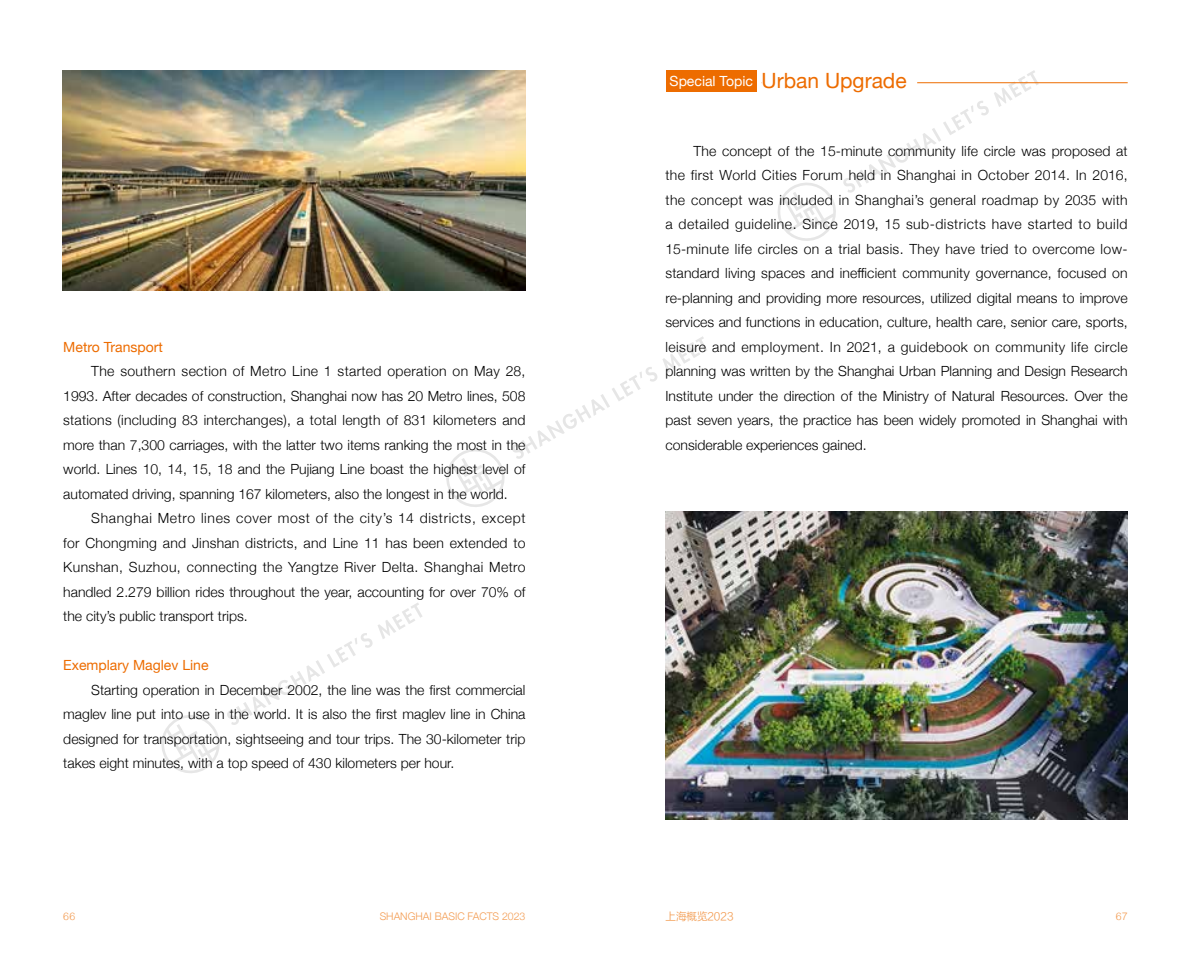
<style>
.page{position:relative;width:1191px;height:953px;background:#fff}
.page>*{position:absolute;margin:0;border:0;box-sizing:border-box;transform-origin:0 0}
.t1{font:300 14px/24.5px "Helvetica Neue";color:#000;text-align:justify}
.t2{font:14px "Helvetica Neue";color:#ed6c00}
.t3{font:14px "Helvetica Neue";color:#fff}
.t4{font:300 10.5px "Helvetica Neue";color:#f39b50}
.t5{font:10.5px "FZLTXIHK GBK1 0";color:#f39b50}
.t6{font:300 10.5px "Helvetica";color:#f39b50}
.s1{font-size:21px;color:#ed6c00}
</style>
<div class="page">
<svg style="left:777px;top:70px;width:262px;height:171px"></svg>
<svg style="left:161px;top:603px;width:261px;height:170px"></svg>
<svg style="left:446px;top:336px;width:261px;height:171px"></svg>
<img style="left:63px;top:70px;width:462px;height:220px">
<hr style="left:761px;top:82px;width:366px;height:1px;background:#ed6c00">
<div style="left:761px;top:74px;width:156px;height:14px;background:#fff"></div>
<div style="left:666px;top:70px;width:90px;height:21px;background:#ed6c00"></div>
<img style="left:665px;top:511px;width:462px;height:308px">
<p class="t2" style="left:63px;top:336px;width:101px">Metro Transport</p>
<p class="t1" style="left:63px;top:358px;width:464px;text-indent:28px">The southern section of Metro Line 1 started operation on May 28, 1993. After decades of construction, Shanghai now has 20 Metro lines, 508 stations (including 83 interchanges), a total length of 831 kilometers and more than 7,300 carriages, with the latter two items ranking the most in the world. Lines 10, 14, 15, 18 and the Pujiang Line boast the highest level of automated driving, spanning 167 kilometers, also the longest in the world.</p>
<p class="t1" style="left:63px;top:505px;width:464px;text-indent:28px">Shanghai Metro lines cover most of the city’s 14 districts, except for Chongming and Jinshan districts, and Line 11 has been extended to Kunshan, Suzhou, connecting the Yangtze River Delta. Shanghai Metro handled 2.279 billion rides throughout the year, accounting for over 70% of the city’s public transport trips.</p>
<p class="t2" style="left:63px;top:655px;width:147px">Exemplary Maglev Line</p>
<p class="t1" style="left:63px;top:676px;width:464px;text-indent:28px">Starting operation in December 2002, the line was the first commercial maglev line put into use in the world. It is also the first maglev line in China designed for transportation, sightseeing and tour trips. The 30-kilometer trip takes eight minutes, with a top speed of 430 kilometers per hour.</p>
<p class="t3" style="left:669px;top:70px;width:239px">Special Topic <span class="s1">Urban Upgrade</span></p>
<p class="t1" style="left:665px;top:137px;width:464px;text-indent:28px">The concept of the 15-minute community life circle was proposed at the first World Cities Forum held in Shanghai in October 2014. In 2016, the concept was included in Shanghai’s general roadmap by 2035 with a detailed guideline. Since 2019, 15 sub-districts have started to build 15-minute life circles on a trial basis. They have tried to overcome low&shy;standard living spaces and inefficient community governance, focused on re-planning and providing more resources, utilized digital means to improve services and functions in education, culture, health care, senior care, sports, leisure and employment. In 2021, a guidebook on community life circle planning was written by the Shanghai Urban Planning and Design Research Institute under the direction of the Ministry of Natural Resources. Over the past seven years, the practice has been widely promoted in Shanghai with considerable experiences gained.</p>
<p class="t6" style="left:63px;top:906px;width:14px">66</p>
<p class="t4" style="left:380px;top:907px;width:147px">SHANGHAI BASIC FACTS 2023</p>
<p class="t5" style="left:665px;top:910px;width:70px">上海概览2023</p>
<p class="t6" style="left:1115px;top:906px;width:13px">67</p>
</div>
